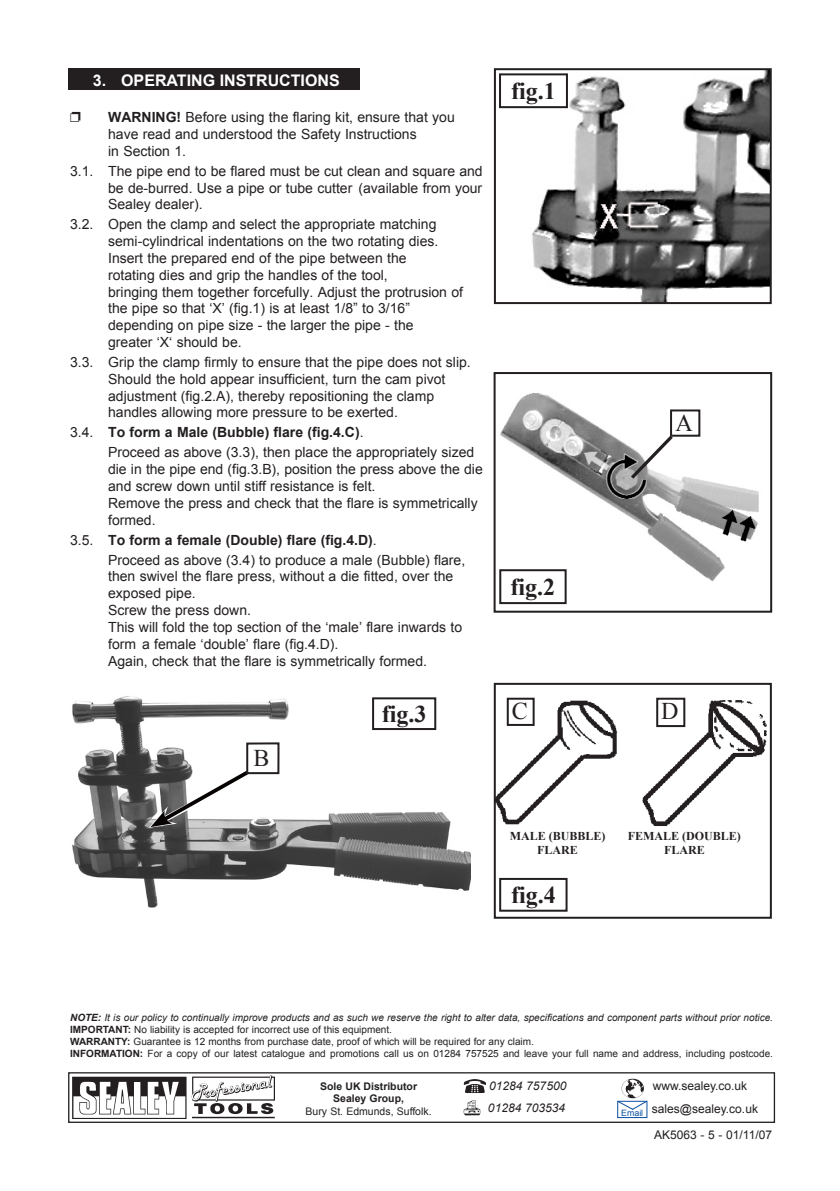
<style>
.page{position:relative;width:840px;height:1191px;background:#fff}
.page>*{position:absolute;margin:0;border:0;box-sizing:border-box;transform-origin:0 0}
.t1{font:700 24px "Times New Roman";color:#231f20}
.t2{font:24px "Times New Roman";color:#231f20}
.t3{font:700 16px "Arial";color:#fff}
.t4{font:14px/16.8px "Arial";color:#231f20}
.t5{font:700 14px "Arial";color:#231f20}
.t6{font:12px "Arial";color:#231f20}
.t7{font:700 12px/14.4px "Times New Roman";color:#231f20;text-align:center}
.t8{font:italic 12px "Arial";color:#231f20}
.t9{font:700 10.4px "Arial";color:#231f20}
.t10{font:10.4px "Arial";color:#231f20}
.t11{font:10px "Arial";color:#231f20}
.t12{font:italic 10px "Arial";color:#231f20}
.t13{font:8.8px "Arial";color:#0a4fa2}
.s1{font-weight:700}
.s2{font-weight:400}
</style>
<div class="page">
<div style="left:68px;top:1072px;width:706px;height:51px;border:1px solid #231f20"></div>
<div style="left:68px;top:68px;width:292px;height:22px;background:#231f20"></div>
<img style="left:496px;top:697px;width:271px;height:129px">
<div style="left:493px;top:683px;width:278px;height:235px;border:2px solid #231f20"></div>
<div style="left:499px;top:878px;width:68px;height:33px;border:2px solid #231f20"></div>
<div style="left:506px;top:697px;width:28px;height:29px;border:2px solid #231f20"></div>
<div style="left:655px;top:697px;width:30px;height:30px;border:2px solid #231f20"></div>
<img style="left:72px;top:1075px;width:202px;height:43px">
<img style="left:463px;top:1100px;width:18px;height:15px">
<img style="left:463px;top:1079px;width:22px;height:14px">
<img style="left:621px;top:1079px;width:23px;height:19px">
<div style="left:617px;top:1100px;width:30px;height:18px;border:1px solid #0a4fa2"></div>
<svg style="left:617px;top:1100px;width:30px;height:10px"></svg>
<img style="left:500px;top:393px;width:259px;height:207px">
<div style="left:493px;top:372px;width:278px;height:240px;border:2px solid #231f20"></div>
<div style="left:499px;top:569px;width:67px;height:35px;border:2px solid #231f20"></div>
<div style="left:669px;top:409px;width:31px;height:28px;border:2px solid #231f20"></div>
<svg style="left:627px;top:432px;width:49px;height:50px"></svg>
<img style="left:527px;top:71px;width:241px;height:230px">
<div style="left:493px;top:68px;width:278px;height:236px;border:2px solid #231f20"></div>
<div style="left:498px;top:73px;width:69px;height:35px;border:2px solid #231f20"></div>
<img style="left:72px;top:696px;width:398px;height:212px">
<svg style="left:149px;top:754px;width:131px;height:73px"></svg>
<div style="left:372px;top:697px;width:64px;height:33px;border:2px solid #231f20"></div>
<div style="left:246px;top:742px;width:33px;height:32px;border:2px solid #231f20"></div>
<p class="t3" style="left:93px;top:70px;width:248px">3. OPERATING INSTRUCTIONS</p>
<p class="t4" style="left:108px;top:109px;width:348px"><span class="s1">WARNING!</span> Before using the flaring kit, ensure that you have read and understood the Safety Instructions<br>in Section 1.</p>
<p class="t4" style="left:108px;top:163px;width:376px;text-align:justify;text-indent:-38px">3.1. The pipe end to be flared must be cut clean and square and be de-burred. Use a pipe or tube cutter (available from your Sealey dealer).</p>
<p class="t4" style="left:70px;top:216px;width:368px">3.2. Open the clamp and select the appropriate matching</p>
<p class="t4" style="left:108px;top:233px;width:356px">semi-cylindrical indentations on the two rotating dies.<br>Insert the prepared end of the pipe between the<br>rotating dies and grip the handles of the tool,<br>bringing them together forcefully. Adjust the protrusion of the pipe so that ‘X’ (fig.1) is at least 1/8” to 3/16” depending on pipe size - the larger the pipe - the<br>greater ‘X‘ should be.</p>
<p class="t4" style="left:108px;top:354px;width:364px;text-indent:-38px">3.3. Grip the clamp firmly to ensure that the pipe does not slip.<br>Should the hold appear insufficient, turn the cam pivot adjustment (fig.2.A), thereby repositioning the clamp handles allowing more pressure to be exerted.</p>
<p class="t5" style="left:70px;top:423px;width:295px"><span class="s2">3.4.</span> To form a Male (Bubble) flare (fig.4.C)<span class="s2">.</span></p>
<p class="t4" style="left:108px;top:444px;width:376px">Proceed as above (3.3), then place the appropriately sized die in the pipe end (fig.3.B), position the press above the die and screw down until stiff resistance is felt.</p>
<p class="t4" style="left:108px;top:495px;width:371px">Remove the press and check that the flare is symmetrically formed.</p>
<p class="t5" style="left:70px;top:530px;width:308px"><span class="s2">3.5.</span> To form a female (Double) flare (fig.4.D)<span class="s2">.</span></p>
<p class="t4" style="left:108px;top:551px;width:358px">Proceed as above (3.4) to produce a male (Bubble) flare, then swivel the flare press, without a die fitted, over the exposed pipe.</p>
<p class="t4" style="left:108px;top:602px;width:144px">Screw the press down.</p>
<p class="t4" style="left:108px;top:619px;width:355px">This will fold the top section of the ‘male’ flare inwards to form a female ‘double’ flare (fig.4.D).</p>
<p class="t4" style="left:108px;top:652px;width:320px">Again, check that the flare is symmetrically formed.</p>
<p class="t1" style="left:381px;top:697px;width:46px">fig.3</p>
<p class="t2" style="left:253px;top:741px;width:18px">B</p>
<p class="t1" style="left:511px;top:74px;width:46px">fig.1</p>
<p class="t1" style="left:510px;top:570px;width:46px">fig.2</p>
<p class="t2" style="left:675px;top:407px;width:19px">A</p>
<p class="t2" style="left:511px;top:695px;width:18px">C</p>
<p class="t2" style="left:660px;top:695px;width:19px">D</p>
<p class="t7" style="left:509px;top:828px;width:97px">MALE (BUBBLE)<br>FLARE</p>
<p class="t1" style="left:510px;top:878px;width:46px">fig.4</p>
<p class="t7" style="left:627px;top:828px;width:115px">FEMALE (DOUBLE)<br>FLARE</p>
<p class="t12" style="left:70px;top:1011px;width:704px"><span class="s1">NOTE:</span> It is our policy to continually improve products and as such we reserve the right to alter data, specifications and component parts without prior notice.</p>
<p class="t11" style="left:70px;top:1023px;width:323px"><span class="s1">IMPORTANT:</span> No liability is accepted for incorrect use of this equipment.</p>
<p class="t11" style="left:70px;top:1035px;width:465px"><span class="s1">WARRANTY:</span> Guarantee is 12 months from purchase date, proof of which will be required for any claim.</p>
<p class="t11" style="left:70px;top:1047px;width:704px"><span class="s1">INFORMATION:</span> For a copy of our latest catalogue and promotions call us on 01284 757525 and leave your full name and address, including postcode.</p>
<p class="t9" style="left:320px;top:1079px;width:98px">Sole UK Distributor</p>
<p class="t9" style="left:333px;top:1091px;width:72px">Sealey Group,</p>
<p class="t10" style="left:305px;top:1104px;width:127px">Bury St. Edmunds, Suffolk.</p>
<p class="t8" style="left:489px;top:1077px;width:79px">01284 757500</p>
<p class="t8" style="left:487px;top:1100px;width:79px">01284 703534</p>
<p class="t6" style="left:651px;top:1100px;width:107px">sales@sealey.co.uk</p>
<p class="t6" style="left:652px;top:1078px;width:96px">www.sealey.co.uk</p>
<p class="t13" style="left:621px;top:1107px;width:23px">Email</p>
<p class="t6" style="left:653px;top:1127px;width:119px">AK5063 - 5 - 01/11/07</p>
</div>
